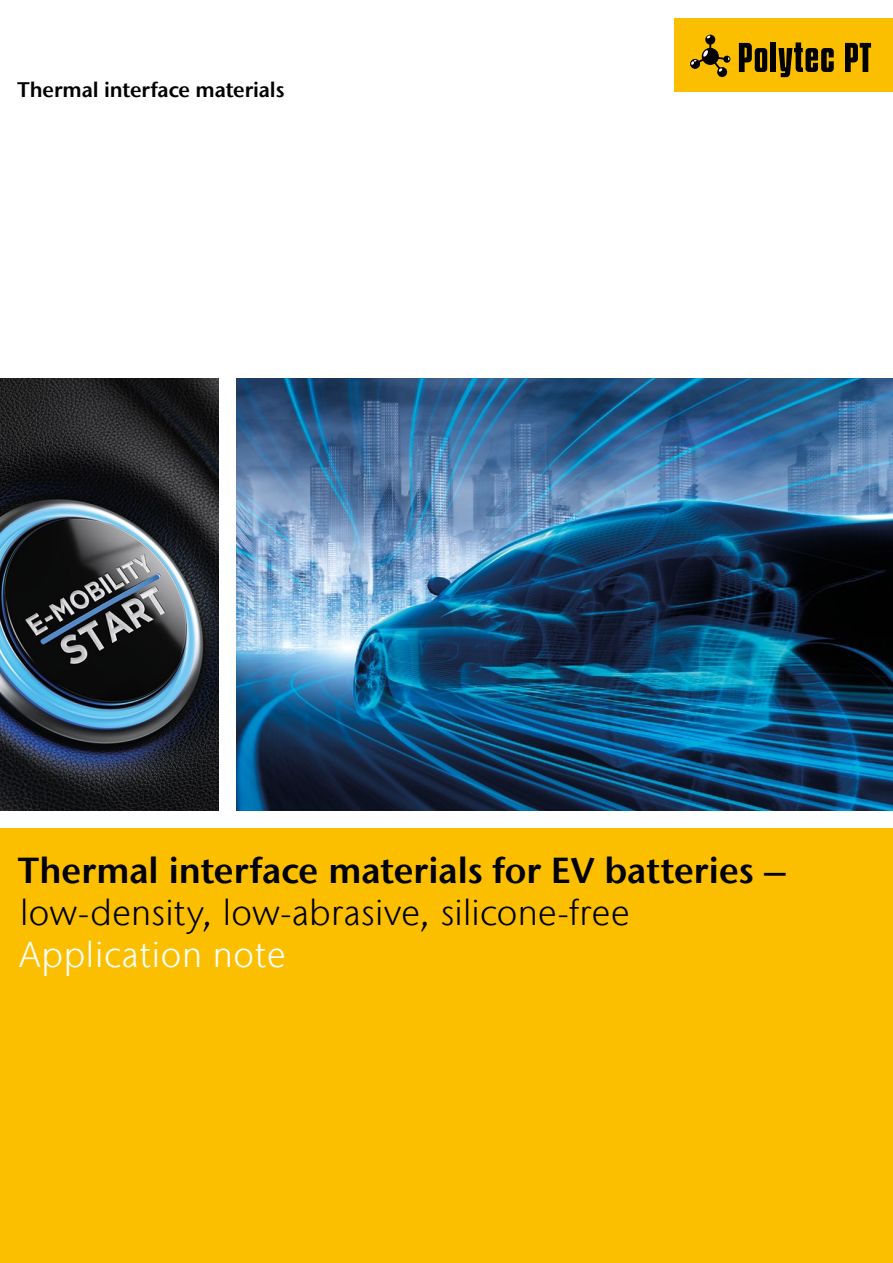
<style>
.page{position:relative;width:893px;height:1263px;background:#fff}
.page>*{position:absolute;margin:0;border:0;box-sizing:border-box;transform-origin:0 0}
.t1{font:600 36px "Stone Sans IIITC Com";color:#000}
.t2{font:300 36px "Stone Sans IIITC Com";letter-spacing:.01em;color:#000}
.t3{font:300 36px "Stone Sans IIITC Com";letter-spacing:.02em;color:#fff}
.t4{font:600 21px "Stone Sans IIITC Com";letter-spacing:-.01em;color:#000}
</style>
<div class="page">
<div style="left:674px;top:19px;width:219px;height:73px;background:#fcbf00"></div>
<div style="left:770px;top:42px;width:6px;height:30px;background:#000"></div>
<svg style="left:739px;top:43px;width:28px;height:29px"></svg>
<svg style="left:778px;top:42px;width:56px;height:35px"></svg>
<svg style="left:845px;top:43px;width:26px;height:29px"></svg>
<svg style="left:690px;top:35px;width:40px;height:42px"></svg>
<img style="left:0;top:378px;width:219px;height:432px">
<div style="left:0;top:828px;width:893px;height:435px;background:#fcbf00"></div>
<img style="left:237px;top:378px;width:656px;height:432px">
<p class="t4" style="left:18px;top:76px;width:268px">Thermal interface materials</p>
<p class="t1" style="left:18px;top:847px;width:769px">Thermal interface materials for EV batteries –</p>
<p class="t2" style="left:20px;top:890px;width:611px">low-density, low-abrasive, silicone-free</p>
<p class="t3" style="left:19px;top:932px;width:268px">Application note</p>
</div>
